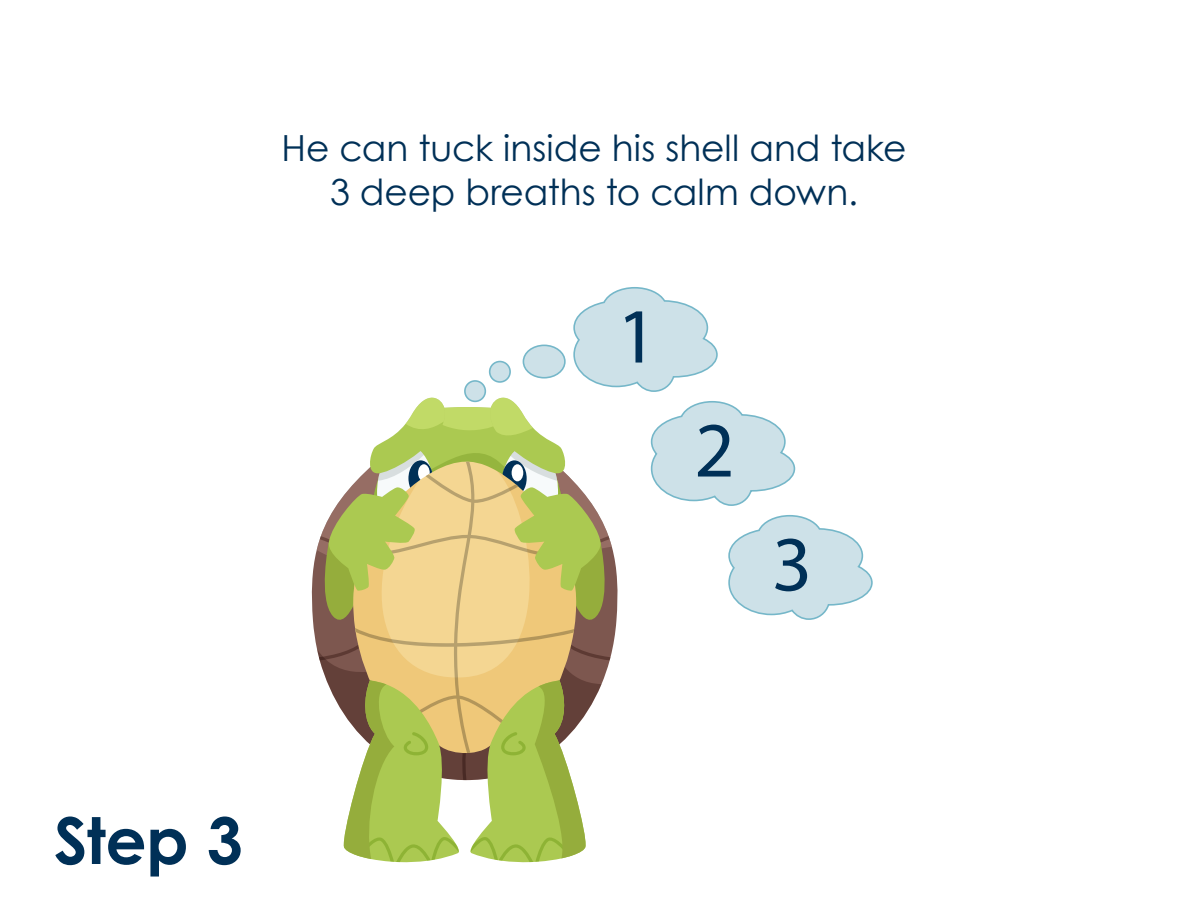
<style>
.page{position:relative;width:1188px;height:918px;background:#fff}
.page>*{position:absolute;margin:0;border:0;box-sizing:border-box;transform-origin:0 0}
.Image{font:78.6px "Myriad Pro";color:#003057}
.t1{font:700 64.5px "Century Gothic";color:#003057}
.t2{font:36px/43.2px "Century Gothic";color:#003057;text-align:center}
</style>
<div class="page">
<svg style="left:317px;top:287px;width:556px;height:575px"></svg>
<p class="t2" style="left:281px;top:126px;width:627px">He can tuck inside his shell and take<br>3 deep breaths to calm down.</p>
<p class="Image" style="left:617px;top:288px;width:42px">1</p>
<p class="Image" style="left:694px;top:402px;width:42px">2</p>
<p class="Image" style="left:772px;top:516px;width:42px">3</p>
<p class="t1" style="left:54px;top:792px;width:190px">Step 3</p>
</div>
